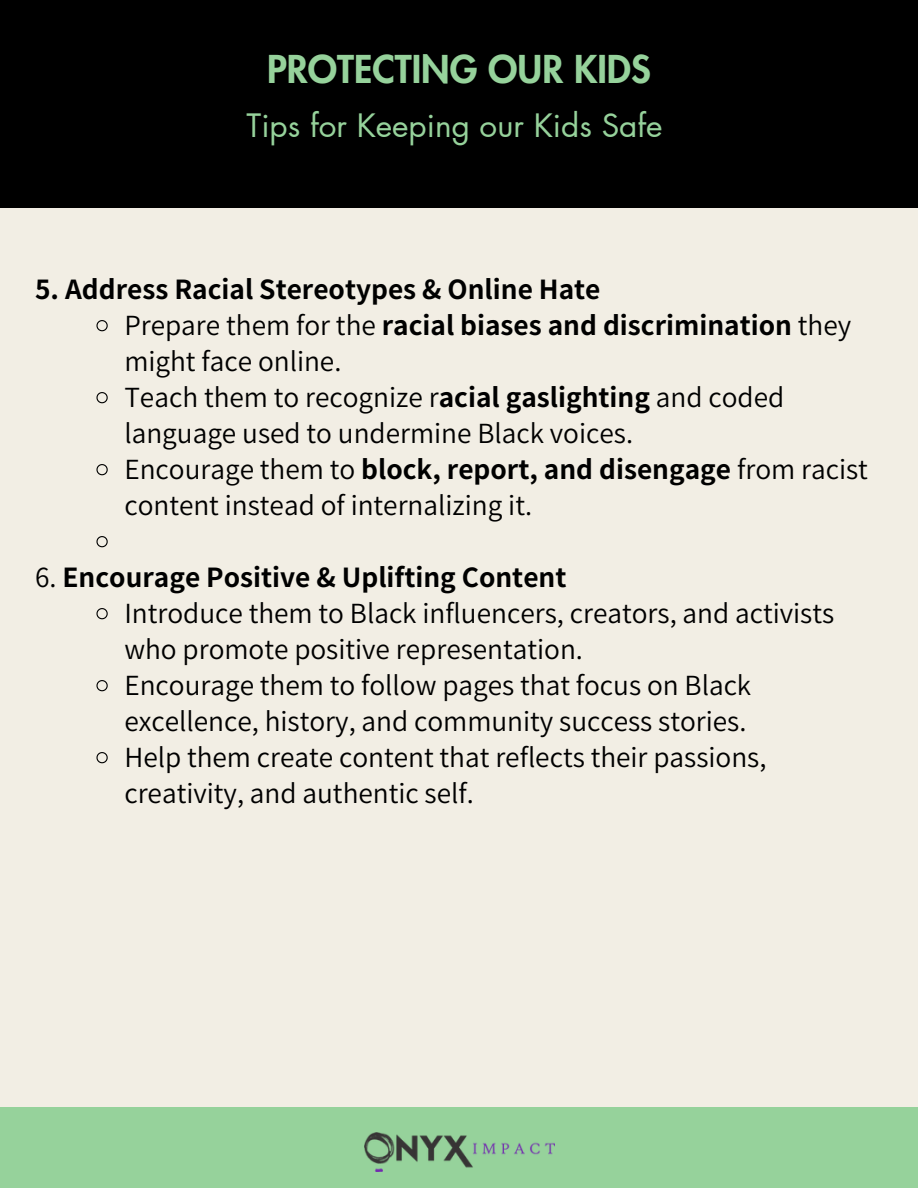
<style>
.page{position:relative;width:918px;height:1188px;background:#f2eee4}
.page>*{position:absolute;margin:0;border:0;box-sizing:border-box;transform-origin:0 0}
.t1{font:800 37.5px "Futura LT Pro";color:#96d29b}
.t2{font:31.5px "Futura LT Pro";color:#96d29b}
.t3{font:26.25px/36px "Source Han Sans JP";color:#000}
.t4{font:700 26.25px "Source Han Sans JP";color:#000}
.s1{font-weight:700}
.s2{font-weight:400}
</style>
<div class="page">
<div style="left:0;top:0;width:918px;height:208px;background:#000"></div>
<div style="left:0;top:1108px;width:918px;height:80px;background:#96d29b"></div>
<img style="left:364px;top:1133px;width:190px;height:38px">
<svg style="left:96px;top:320px;width:12px;height:12px"></svg>
<svg style="left:96px;top:392px;width:12px;height:12px"></svg>
<svg style="left:96px;top:464px;width:12px;height:12px"></svg>
<svg style="left:96px;top:536px;width:12px;height:12px"></svg>
<svg style="left:96px;top:608px;width:12px;height:12px"></svg>
<svg style="left:96px;top:680px;width:12px;height:12px"></svg>
<svg style="left:96px;top:752px;width:12px;height:12px"></svg>
<h1 class="t1" style="left:267px;top:53px;width:385px">PROTECTING OUR KIDS</h1>
<h2 class="t2" style="left:247px;top:111px;width:417px">Tips for Keeping our Kids Safe</h2>
<h3 class="t4" style="left:35px;top:269px;width:567px">5. Address Racial Stereotypes &amp; Online Hate</h3>
<p class="t3" style="left:124px;top:306px;width:728px">Prepare them for the <span class="s1">racial biases and discrimination</span> they might face online.</p>
<p class="t3" style="left:124px;top:378px;width:661px">Teach them to recognize r<span class="s1">acial gaslighting</span> and coded language used to undermine Black voices.</p>
<p class="t3" style="left:124px;top:450px;width:745px">Encourage them to <span class="s1">block, report, and disengage</span> from racist content instead of internalizing it.</p>
<p class="t4" style="left:35px;top:557px;width:533px"><span class="s2">6.</span> Encourage Positive &amp; Uplifting Content</p>
<p class="t3" style="left:124px;top:594px;width:711px">Introduce them to Black influencers, creators, and activists who promote positive representation.</p>
<p class="t3" style="left:124px;top:666px;width:628px">Encourage them to follow pages that focus on Black excellence, history, and community success stories.</p>
<p class="t3" style="left:124px;top:738px;width:644px">Help them create content that reflects their passions, creativity, and authentic self.</p>
</div>
